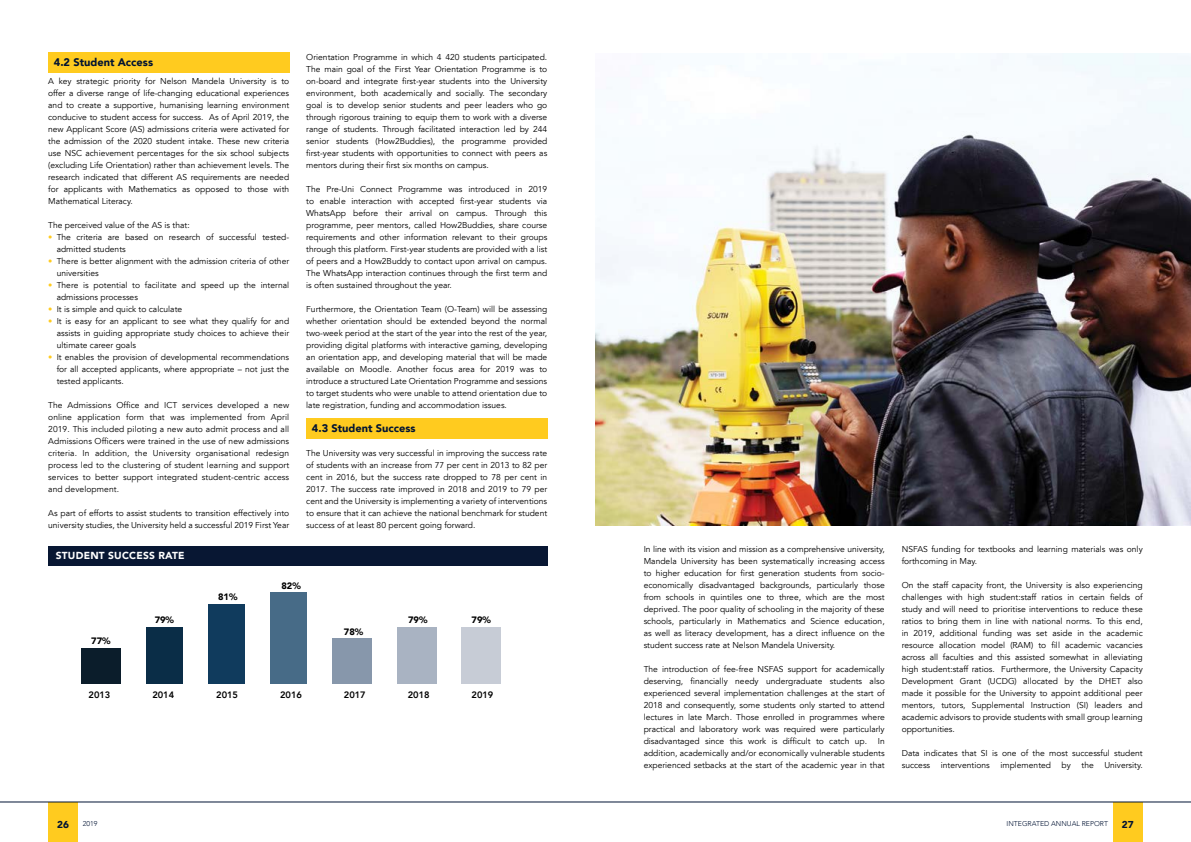
<style>
.page{position:relative;width:1191px;height:842px;background:#fff}
.page>*{position:absolute;margin:0;border:0;box-sizing:border-box;transform-origin:0 0}
.t1{font:900 11px "Avenir LT";color:#001333}
.t2{font:900 10.2px "Avenir LT";letter-spacing:.02em;color:#fff}
.t3{font:900 10px "Avenir LT";color:#001333}
.t4{font:800 9.3px "Avenir LT";color:#010101}
.t5{font:900 9.3px "Avenir LT";color:#010101}
.t6{font:8.5px/12px "Avenir LT";color:#000;text-align:justify}
.t7{font:300 7px "Avenir LT";color:#001333}
.s1{color:#ffcb1f}
</style>
<div class="page">
<div style="left:1113px;top:802px;width:29px;height:40px;background:#ffcb1f"></div>
<div style="left:48px;top:802px;width:30px;height:40px;background:#ffcb1f"></div>
<hr style="left:0;top:802px;width:1191px;height:1px;background:#001333">
<div style="left:48px;top:52px;width:241px;height:21px;background:#ffcb1f"></div>
<div style="left:306px;top:418px;width:241px;height:21px;background:#ffcb1f"></div>
<img style="left:595px;top:53px;width:596px;height:473px">
<div style="left:48px;top:546px;width:499px;height:19px;background:#081733"></div>
<div style="left:81px;top:649px;width:39px;height:35px;background:#0b1d2b"></div>
<div style="left:146px;top:627px;width:36px;height:57px;background:#0a2d47"></div>
<div style="left:208px;top:604px;width:37px;height:80px;background:#103b5d"></div>
<div style="left:270px;top:593px;width:37px;height:91px;background:#476b87"></div>
<div style="left:332px;top:638px;width:40px;height:46px;background:#8797ab"></div>
<div style="left:397px;top:627px;width:39px;height:57px;background:#a9b3c2"></div>
<div style="left:461px;top:627px;width:40px;height:57px;background:#c7ccd6"></div>
<p class="t1" style="left:54px;top:56px;width:101px">4.2 Student Access</p>
<p class="t6" style="left:48px;top:75px;width:242px">A key strategic priority for Nelson Mandela University is to offer a diverse range of life-changing educational experiences and to create a supportive, humanising learning environment conducive to student access for success. As of April 2019, the new Applicant Score (AS) admissions criteria were activated for the admission of the 2020 student intake. These new criteria use NSC achievement percentages for the six school subjects (excluding Life Orientation) rather than achievement levels. The research indicated that different AS requirements are needed for applicants with Mathematics as opposed to those with Mathematical Literacy.</p>
<p class="t6" style="left:48px;top:219px;width:143px">The perceived value of the AS is that:</p>
<p class="t6" style="left:57px;top:231px;width:234px;text-indent:-8px"><span class="s1">•</span> The criteria are based on research of successful tested&shy;admitted students</p>
<p class="t6" style="left:57px;top:255px;width:234px;text-indent:-8px"><span class="s1">•</span> There is better alignment with the admission criteria of other universities</p>
<p class="t6" style="left:57px;top:279px;width:234px;text-indent:-8px"><span class="s1">•</span> There is potential to facilitate and speed up the internal admissions processes</p>
<p class="t6" style="left:48px;top:303px;width:135px"><span class="s1">•</span> It is simple and quick to calculate</p>
<p class="t6" style="left:57px;top:315px;width:234px;text-indent:-8px"><span class="s1">•</span> It is easy for an applicant to see what they qualify for and assists in guiding appropriate study choices to achieve their ultimate career goals</p>
<p class="t6" style="left:57px;top:351px;width:234px;text-indent:-8px"><span class="s1">•</span> It enables the provision of developmental recommendations for all accepted applicants, where appropriate – not just the tested applicants.</p>
<p class="t6" style="left:48px;top:399px;width:242px">The Admissions Office and ICT services developed a new online application form that was implemented from April 2019. This included piloting a new auto admit process and all Admissions Officers were trained in the use of new admissions criteria. In addition, the University organisational redesign process led to the clustering of student learning and support services to better support integrated student-centric access and development.</p>
<p class="t6" style="left:48px;top:507px;width:242px">As part of efforts to assist students to transition effectively into university studies, the University held a successful 2019 First Year</p>
<p class="t2" style="left:56px;top:549px;width:130px">STUDENT SUCCESS RATE</p>
<p class="t6" style="left:306px;top:51px;width:242px">Orientation Programme in which 4 420 students participated.<br>The main goal of the First Year Orientation Programme is to on-board and integrate first-year students into the University environment, both academically and socially. The secondary goal is to develop senior students and peer leaders who go through rigorous training to equip them to work with a diverse range of students. Through facilitated interaction led by 244 senior students (How2Buddies), the programme provided first-year students with opportunities to connect with peers as mentors during their first six months on campus.</p>
<p class="t6" style="left:306px;top:183px;width:242px">The Pre-Uni Connect Programme was introduced in 2019 to enable interaction with accepted first-year students via WhatsApp before their arrival on campus. Through this programme, peer mentors, called How2Buddies, share course requirements and other information relevant to their groups through this platform. First-year students are provided with a list of peers and a How2Buddy to contact upon arrival on campus.<br>The WhatsApp interaction continues through the first term and is often sustained throughout the year.</p>
<p class="t6" style="left:306px;top:303px;width:242px">Furthermore, the Orientation Team (O-Team) will be assessing whether orientation should be extended beyond the normal two-week period at the start of the year into the rest of the year, providing digital platforms with interactive gaming, developing an orientation app, and developing material that will be made available on Moodle. Another focus area for 2019 was to introduce a structured Late Orientation Programme and sessions to target students who were unable to attend orientation due to late registration, funding and accommodation issues.</p>
<p class="t1" style="left:312px;top:422px;width:105px">4.3 Student Success</p>
<p class="t6" style="left:306px;top:447px;width:242px">The University was very successful in improving the success rate of students with an increase from 77 per cent in 2013 to 82 per cent in 2016, but the success rate dropped to 78 per cent in 2017. The success rate improved in 2018 and 2019 to 79 per cent and the University is implementing a variety of interventions to ensure that it can achieve the national benchmark for student success of at least 80 percent going forward.</p>
<p class="t5" style="left:91px;top:635px;width:21px">77%</p>
<p class="t5" style="left:155px;top:614px;width:21px">79%</p>
<p class="t5" style="left:218px;top:591px;width:21px">81%</p>
<p class="t5" style="left:281px;top:580px;width:21px">82%</p>
<p class="t5" style="left:344px;top:626px;width:21px">78%</p>
<p class="t5" style="left:408px;top:614px;width:21px">79%</p>
<p class="t5" style="left:471px;top:614px;width:21px">79%</p>
<p class="t4" style="left:88px;top:689px;width:23px">2013</p>
<p class="t4" style="left:152px;top:689px;width:23px">2014</p>
<p class="t4" style="left:216px;top:689px;width:23px">2015</p>
<p class="t4" style="left:280px;top:689px;width:23px">2016</p>
<p class="t4" style="left:344px;top:689px;width:23px">2017</p>
<p class="t4" style="left:408px;top:689px;width:23px">2018</p>
<p class="t4" style="left:471px;top:689px;width:23px">2019</p>
<p class="t6" style="left:643px;top:543px;width:242px">In line with its vision and mission as a comprehensive university, Mandela University has been systematically increasing access to higher education for first generation students from socio&shy;economically disadvantaged backgrounds, particularly those from schools in quintiles one to three, which are the most deprived. The poor quality of schooling in the majority of these schools, particularly in Mathematics and Science education, as well as literacy development, has a direct influence on the student success rate at Nelson Mandela University.</p>
<p class="t6" style="left:643px;top:663px;width:242px">The introduction of fee-free NSFAS support for academically deserving, financially needy undergraduate students also experienced several implementation challenges at the start of 2018 and consequently, some students only started to attend lectures in late March. Those enrolled in programmes where practical and laboratory work was required were particularly disadvantaged since this work is difficult to catch up.</p>
<p class="t6" style="left:643px;top:735px;width:242px;text-indent:234px">In addition, academically and/or economically vulnerable students experienced setbacks at the start of the academic year in that</p>
<p class="t6" style="left:901px;top:543px;width:242px">NSFAS funding for textbooks and learning materials was only forthcoming in May.</p>
<p class="t6" style="left:901px;top:579px;width:242px">On the staff capacity front, the University is also experiencing challenges with high student:staff ratios in certain fields of study and will need to prioritise interventions to reduce these ratios to bring them in line with national norms. To this end, in 2019, additional funding was set aside in the academic resource allocation model (RAM) to fill academic vacancies across all faculties and this assisted somewhat in alleviating high student:staff ratios. Furthermore, the University Capacity Development Grant (UCDG) allocated by the DHET also made it possible for the University to appoint additional peer mentors, tutors, Supplemental Instruction (SI) leaders and academic advisors to provide students with small group learning opportunities.</p>
<p class="t6" style="left:901px;top:747px;width:242px">Data indicates that SI is one of the most successful student success interventions implemented by the University.</p>
<p class="t3" style="left:57px;top:819px;width:13px">26</p>
<p class="t7" style="left:83px;top:820px;width:16px">2019</p>
<p class="t7" style="left:1006px;top:820px;width:103px">INTEGRATED ANNUAL REPORT</p>
<p class="t3" style="left:1122px;top:819px;width:13px">27</p>
</div>
